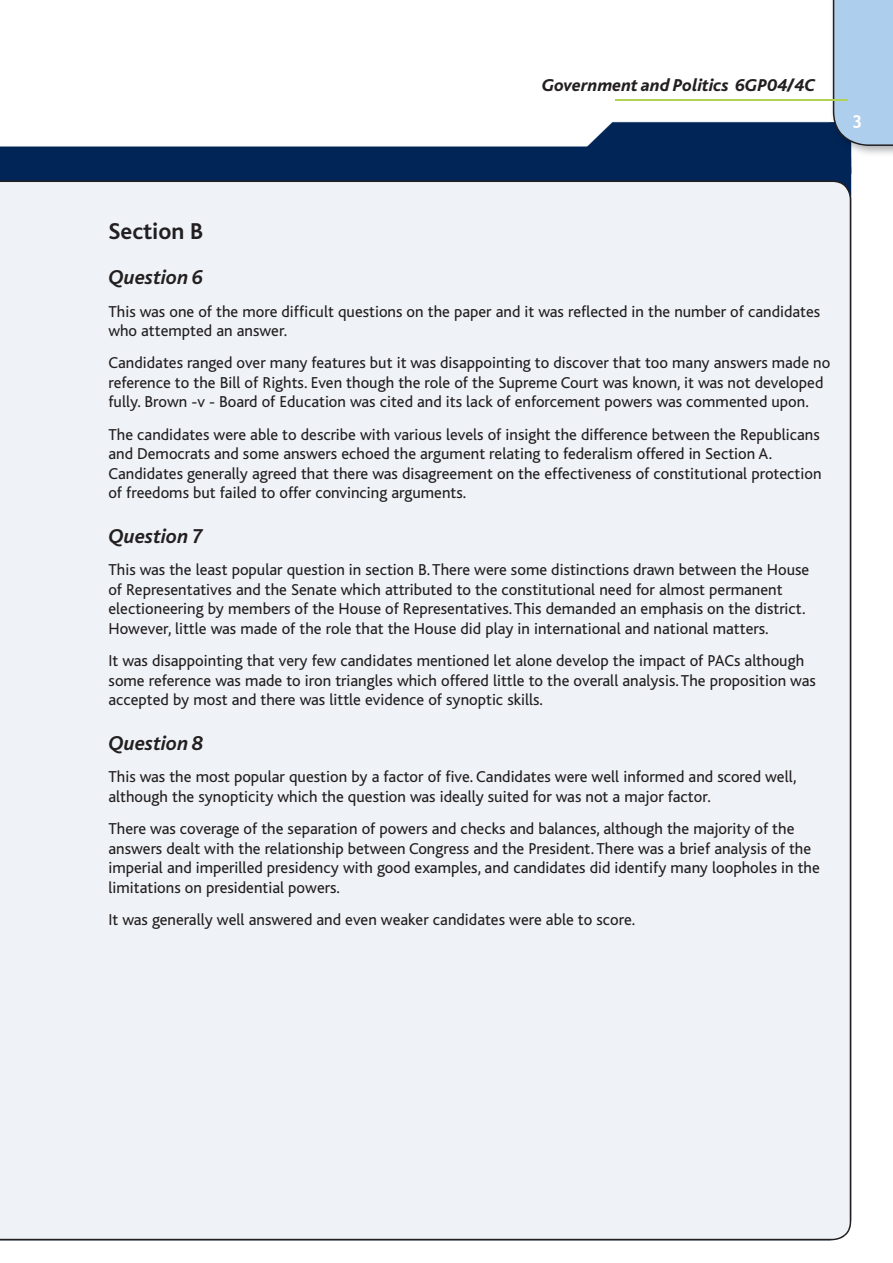
<style>
.page{position:relative;width:893px;height:1263px;background:#fff}
.page>*{position:absolute;margin:0;border:0;box-sizing:border-box;transform-origin:0 0}
.t1{font:700 24px "Bliss";color:#231f20}
.t2{font:italic 700 21px "Bliss";color:#231f20}
.t3{font:italic 800 18px "Bliss";color:#231f20}
.t4{font:700 18px "Trebuchet MS";color:#fff}
.t5{font:16.5px/19.5px "Bliss";color:#231f20}
</style>
<div class="page">
<div style="left:0;top:146px;width:851px;height:35px;background:#002556"></div>
<div style="left:0;top:181px;width:851px;height:1059px;background:#eff3f7"></div>
<svg style="left:559px;top:0;width:334px;height:174px"></svg>
<hr style="left:615px;top:99px;width:233px;height:2px;background:#b0d354">
<p class="t3" style="left:542px;top:76px;width:275px">Government and Politics 6GP04/4C</p>
<p class="t4" style="left:852px;top:110px;width:12px">3</p>
<h1 class="t1" style="left:108px;top:219px;width:96px">Section B</h1>
<p class="t2" style="left:108px;top:267px;width:96px">Question 6</p>
<p class="t5" style="left:108px;top:302px;width:713px">This was one of the more difficult questions on the paper and it was reflected in the number of candidates who attempted an answer.</p>
<p class="t5" style="left:108px;top:354px;width:723px">Candidates ranged over many features but it was disappointing to discover that too many answers made no reference to the Bill of Rights. Even though the role of the Supreme Court was known, it was not developed fully. Brown -v - Board of Education was cited and its lack of enforcement powers was commented upon.</p>
<p class="t5" style="left:108px;top:425px;width:715px">The candidates were able to describe with various levels of insight the difference between the Republicans and Democrats and some answers echoed the argument relating to federalism offered in Section A.<br>Candidates generally agreed that there was disagreement on the effectiveness of constitutional protection of freedoms but failed to offer convincing arguments.</p>
<p class="t2" style="left:108px;top:525px;width:96px">Question 7</p>
<p class="t5" style="left:108px;top:561px;width:702px">This was the least popular question in section B. There were some distinctions drawn between the House of Representatives and the Senate which attributed to the constitutional need for almost permanent electioneering by members of the House of Representatives. This demanded an emphasis on the district.<br>However, little was made of the role that the House did play in international and national matters.</p>
<p class="t5" style="left:108px;top:651px;width:709px">It was disappointing that very few candidates mentioned let alone develop the impact of PACs although some reference was made to iron triangles which offered little to the overall analysis. The proposition was accepted by most and there was little evidence of synoptic skills.</p>
<p class="t2" style="left:108px;top:732px;width:96px">Question 8</p>
<p class="t5" style="left:108px;top:768px;width:690px">This was the most popular question by a factor of five. Candidates were well informed and scored well, although the synopticity which the question was ideally suited for was not a major factor.</p>
<p class="t5" style="left:108px;top:819px;width:713px">There was coverage of the separation of powers and checks and balances, although the majority of the answers dealt with the relationship between Congress and the President. There was a brief analysis of the imperial and imperilled presidency with good examples, and candidates did identify many loopholes in the limitations on presidential powers.</p>
<p class="t5" style="left:108px;top:910px;width:528px">It was generally well answered and even weaker candidates were able to score.</p>
</div>
